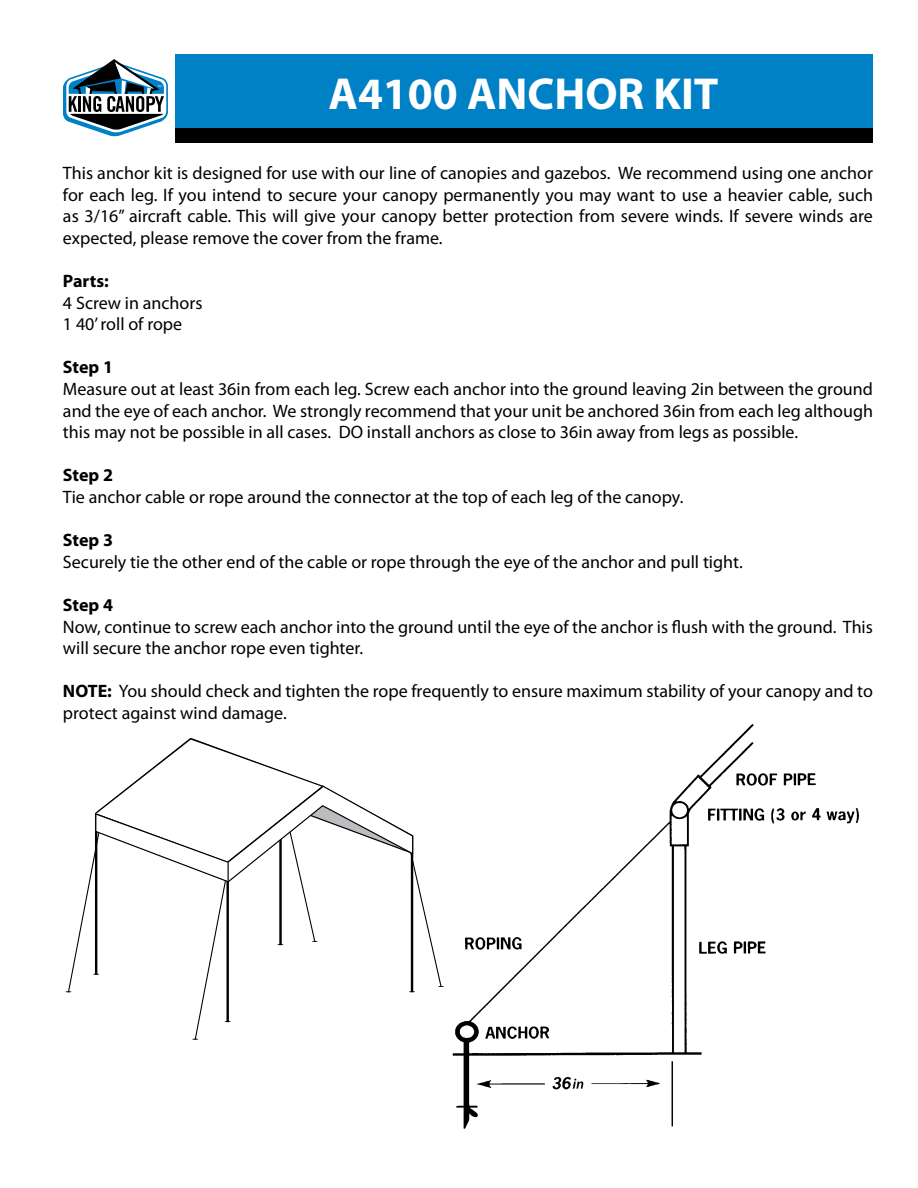
<style>
.page{position:relative;width:918px;height:1188px;background:#fff}
.page>*{position:absolute;margin:0;border:0;box-sizing:border-box;transform-origin:0 0}
.t1{font:700 45px "Myriad Pro";color:#fff}
.t2{font:18px/21.6px "Myriad Pro";color:#000}
.t3{font:700 18px "Myriad Pro";letter-spacing:-.005em;color:#000}
.s1{font-weight:700}
</style>
<div class="page">
<div style="left:63px;top:54px;width:810px;height:74px;background:#0081c6"></div>
<img style="left:452px;top:724px;width:408px;height:405px">
<div style="left:63px;top:128px;width:810px;height:15px;background:#000"></div>
<div style="left:54px;top:54px;width:121px;height:89px;background:#fff"></div>
<svg style="left:63px;top:59px;width:105px;height:77px"></svg>
<svg style="left:66px;top:738px;width:378px;height:302px"></svg>
<h1 class="t1" style="left:328px;top:64px;width:392px">A4100 ANCHOR KIT</h1>
<p class="t2" style="left:63px;top:162px;width:812px;text-align:justify">This anchor kit is designed for use with our line of canopies and gazebos. We recommend using one anchor for each leg. If you intend to secure your canopy permanently you may want to use a heavier cable, such as 3/16” aircraft cable. This will give your canopy better protection from severe winds. If severe winds are expected, please remove the cover from the frame.</p>
<p class="t3" style="left:63px;top:269px;width:47px">Parts:</p>
<p class="t2" style="left:63px;top:291px;width:141px">4 Screw in anchors<br>1 40’ roll of rope</p>
<p class="t3" style="left:63px;top:356px;width:52px">Step 1</p>
<p class="t2" style="left:63px;top:378px;width:812px;text-align:justify">Measure out at least 36in from each leg. Screw each anchor into the ground leaving 2in between the ground and the eye of each anchor. We strongly recommend that your unit be anchored 36in from each leg although this may not be possible in all cases. DO install anchors as close to 36in away from legs as possible.</p>
<p class="t3" style="left:63px;top:464px;width:52px">Step 2</p>
<p class="t2" style="left:63px;top:486px;width:622px">Tie anchor cable or rope around the connector at the top of each leg of the canopy.</p>
<p class="t3" style="left:63px;top:528px;width:52px">Step 3</p>
<p class="t2" style="left:63px;top:551px;width:681px">Securely tie the other end of the cable or rope through the eye of the anchor and pull tight.</p>
<p class="t3" style="left:63px;top:593px;width:52px">Step 4</p>
<p class="t2" style="left:63px;top:615px;width:812px">Now, continue to screw each anchor into the ground until the eye of the anchor is flush with the ground. This will secure the anchor rope even tighter.</p>
<p class="t2" style="left:63px;top:680px;width:811px"><span class="s1">NOTE:</span> You should check and tighten the rope frequently to ensure maximum stability of your canopy and to protect against wind damage.</p>
</div>
